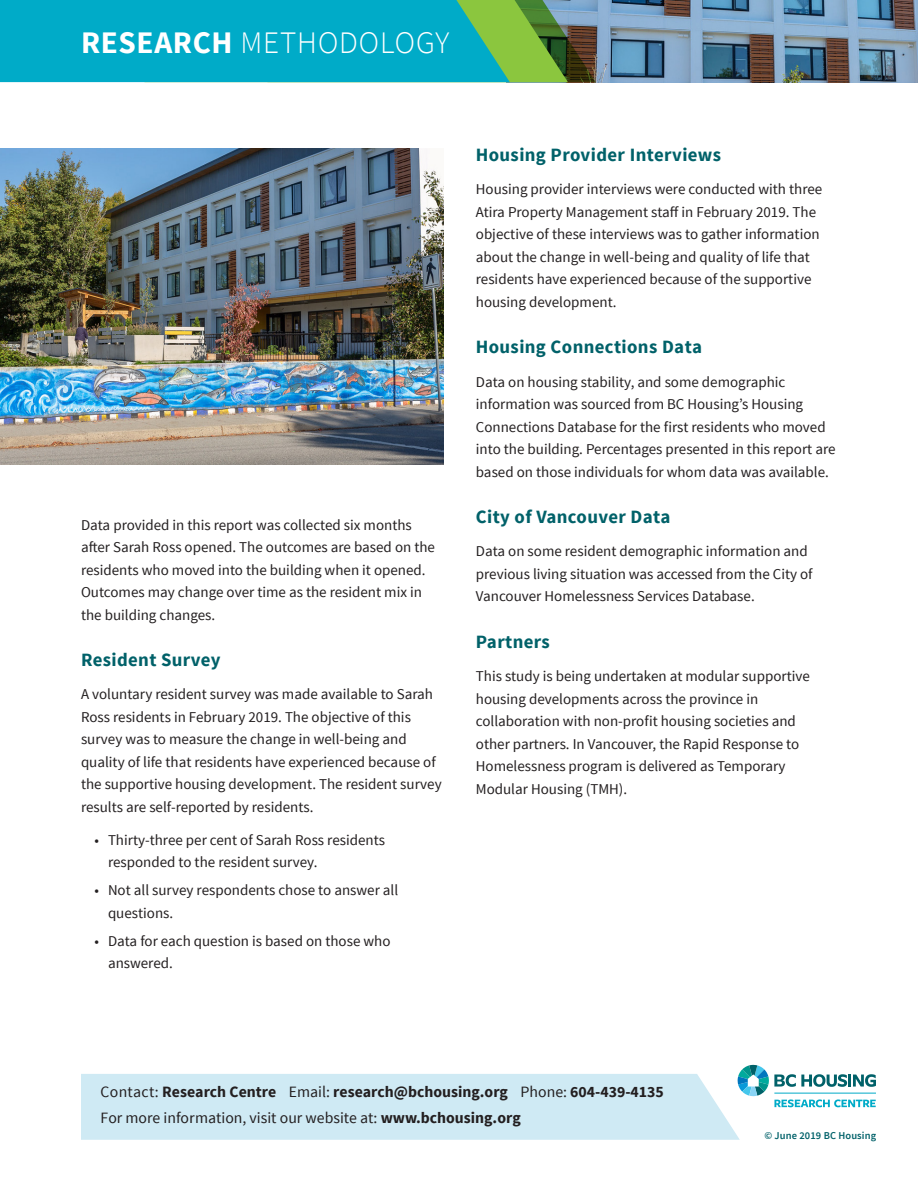
<style>
.page{position:relative;width:918px;height:1188px;background:#fff}
.page>*{position:absolute;margin:0;border:0;box-sizing:border-box;transform-origin:0 0}
.t1{font:300 31.35px "Source Sans Pro";letter-spacing:.03em;color:#fff}
.H4{font:700 18.75px "Source Sans Pro";letter-spacing:.02em;color:#006169}
.Table_Chart_copy{font:700 15.75px/26.8px "Source Sans Pro";color:#231f20}
.CS_Body{font:15px/22.5px "Source Sans Pro";color:#231f20}
.CS_Body_bullets{font:15px/22.5px "Source Sans Pro";color:#231f20}
.Table_Chart_copy-2{font:600 10.5px "Source Sans Pro";letter-spacing:.01em;color:#006169}
.s1{font-weight:700}
.s2{font-weight:400}
.s3{font-family:"Lucida Grande";font-weight:400;font-size:14.25px}
</style>
<div class="page">
<img style="left:596px;top:0;width:322px;height:82px">
<svg style="left:0;top:0;width:596px;height:82px;background:#14a7af"></svg>
<img style="left:0;top:148px;width:444px;height:316px">
<div style="left:81px;top:1074px;width:659px;height:66px;background:#cfeaf4"></div>
<svg style="left:738px;top:1065px;width:138px;height:42px"></svg>
<p class="t1" style="left:81px;top:24px;width:370px"><span class="s1">RESEARCH</span> METHODOLOGY</p>
<p class="CS_Body" style="left:81px;top:514px;width:356px">Data provided in this report was collected six months after Sarah Ross opened. The outcomes are based on the residents who moved into the building when it opened.<br>Outcomes may change over time as the resident mix in the building changes.</p>
<p class="H4" style="left:81px;top:648px;width:141px">Resident Survey</p>
<p class="CS_Body" style="left:81px;top:683px;width:362px">A voluntary resident survey was made available to Sarah Ross residents in February 2019. The objective of this survey was to measure the change in well-being and quality of life that residents have experienced because of the supportive housing development. The resident survey results are self-reported by residents.</p>
<p class="CS_Body_bullets" style="left:108px;top:829px;width:279px;text-indent:-14px">• Thirty-three per cent of Sarah Ross residents responded to the resident survey.</p>
<p class="CS_Body_bullets" style="left:108px;top:879px;width:292px;text-indent:-14px">• Not all survey respondents chose to answer all questions.</p>
<p class="CS_Body_bullets" style="left:108px;top:930px;width:284px;text-indent:-14px">• Data for each question is based on those who answered.</p>
<p class="H4" style="left:476px;top:143px;width:247px">Housing Provider Interviews</p>
<p class="CS_Body" style="left:476px;top:178px;width:348px">Housing provider interviews were conducted with three Atira Property Management staff in February 2019. The objective of these interviews was to gather information about the change in well-being and quality of life that residents have experienced because of the supportive housing development.</p>
<p class="H4" style="left:476px;top:335px;width:228px">Housing Connections Data</p>
<p class="CS_Body" style="left:476px;top:371px;width:361px">Data on housing stability, and some demographic information was sourced from BC Housing’s Housing Connections Database for the first residents who moved into the building. Percentages presented in this report are based on those individuals for whom data was available.</p>
<p class="H4" style="left:476px;top:505px;width:196px">City of Vancouver Data</p>
<p class="CS_Body" style="left:476px;top:540px;width:338px">Data on some resident demographic information and previous living situation was accessed from the City of<br>Vancouver Homelessness Services Database.</p>
<p class="H4" style="left:476px;top:630px;width:76px">Partners</p>
<p class="CS_Body" style="left:476px;top:665px;width:335px">This study is being undertaken at modular supportive housing developments across the province in collaboration with non-profit housing societies and other partners. In Vancouver, the Rapid Response to Homelessness program is delivered as Temporary Modular Housing (TMH).</p>
<p class="Table_Chart_copy" style="left:101px;top:1079px;width:565px"><span class="s2">Contact:</span> Research Centre <span class="s2">Email:</span> research@bchousing.org <span class="s2">Phone:</span> 604-439-4135<br><span class="s2">For more info</span><span class="s3">r</span><span class="s2">mation, visit our website at:</span> www.bchousing.org</p>
<p class="Table_Chart_copy-2" style="left:765px;top:1129px;width:113px">© June 2019 BC Housing</p>
</div>
